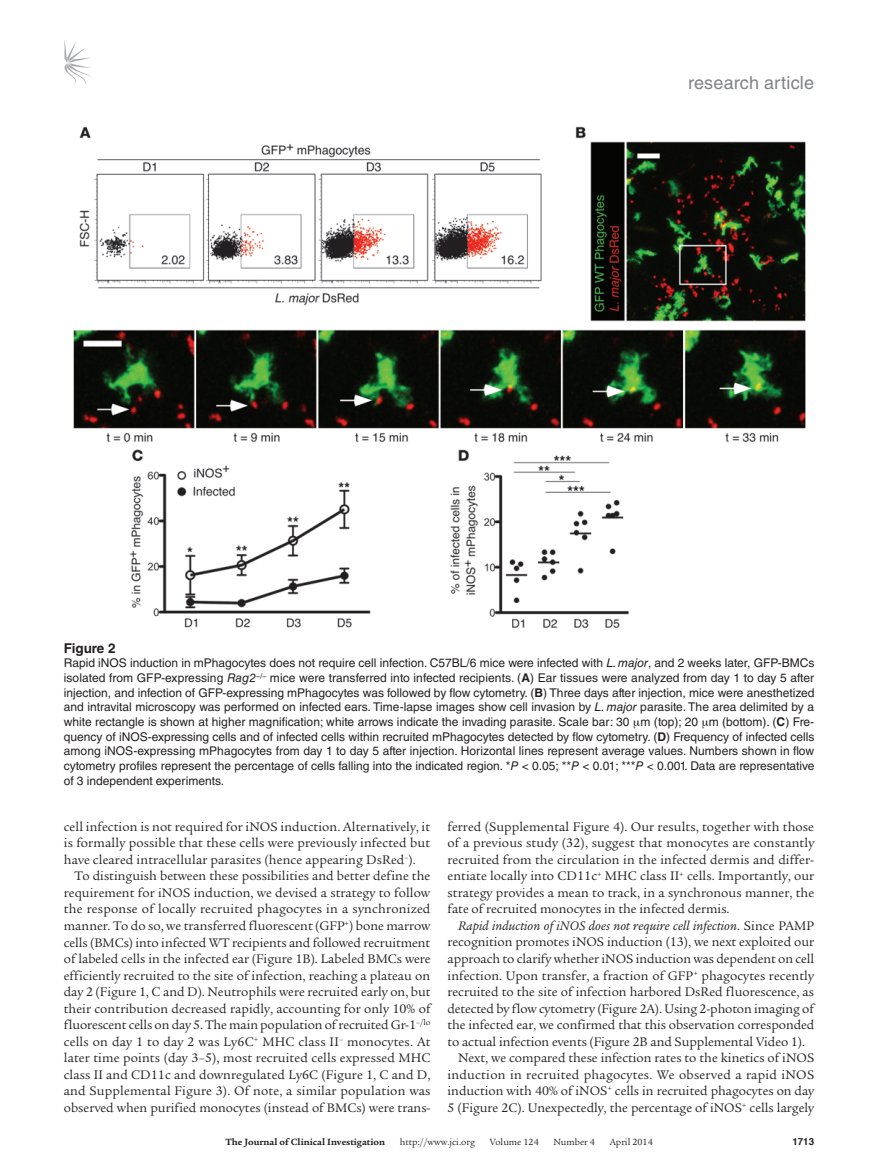
<style>
.page{position:relative;width:878px;height:1175px;background:#fff}
.page>*{position:absolute;margin:0;border:0;box-sizing:border-box;transform-origin:0 0}
.t1{font:18px "Helvetica LT Std";letter-spacing:.01em;color:#808285}
.t2{font:13.5px/16.5px "Legacy Serif Std";color:#231f20;text-align:justify}
.t3{font:italic 13.5px "Legacy Serif Std";letter-spacing:.005em;color:#231f20}
.t4{font:13.5px "Legacy Serif Std";letter-spacing:.02em;color:#231f20}
.t5{font:700 13.5px "Helvetica LT Std";color:#231f20}
.t6{font:12px/14.7px "Helvetica LT Std";color:#231f20;text-align:justify}
.t7{font:9.75px "Legacy Serif Std";color:#231f20}
.t8{font:700 9.75px "Legacy Serif Std";color:#231f20}
.t9{font:700 9.75px "Helvetica";color:#231f20}
.s1{font-style:italic}
.s2{font-weight:700}
.s3{font-style:normal}
</style>
<div class="page">
<svg style="left:64px;top:40px;width:27px;height:45px"></svg>
<img style="left:73px;top:126px;width:733px;height:503px">
<h1 class="t1" style="left:688px;top:73px;width:127px">research article</h1>
<p class="t5" style="left:64px;top:640px;width:53px">Figure 2</p>
<p class="t6" style="left:64px;top:656px;width:752px">Rapid iNOS induction in mPhagocytes does not require cell infection. C57BL/6 mice were infected with <span class="s1">L. major</span>, and 2 weeks later, GFP-BMCs isolated from GFP-expressing <span class="s1">Rag2</span><sup>–/–</sup> mice were transferred into infected recipients. (<span class="s2">A</span>) Ear tissues were analyzed from day 1 to day 5 after injection, and infection of GFP-expressing mPhagocytes was followed by flow cytometry. (<span class="s2">B</span>) Three days after injection, mice were anesthetized and intravital microscopy was performed on infected ears. Time-lapse images show cell invasion by <span class="s1">L. major</span> parasite. The area delimited by a white rectangle is shown at higher magnification; white arrows indicate the invading parasite. Scale bar: 30 m (top); 20 m (bottom). (<span class="s2">C</span>) Fre&shy;quency of iNOS-expressing cells and of infected cells within recruited mPhagocytes detected by flow cytometry. (<span class="s2">D</span>) Frequency of infected cells among iNOS-expressing mPhagocytes from day 1 to day 5 after injection. Horizontal lines represent average values. Numbers shown in flow cytometry profiles represent the percentage of cells falling into the indicated region. *<span class="s1">P</span> &lt; 0.05; **<span class="s1">P</span> &lt; 0.01; ***<span class="s1">P</span> &lt; 0.001. Data are representative of 3 independent experiments.</p>
<p class="t2" style="left:64px;top:818px;width:368px">cell infection is not required for iNOS induction. Alternatively, it is formally possible that these cells were previously infected but have cleared intracellular parasites (hence appearing DsRed<sup>–</sup>).</p>
<p class="t2" style="left:64px;top:868px;width:368px;text-indent:11px">To distinguish between these possibilities and better define the requirement for iNOS induction, we devised a strategy to follow the response of locally recruited phagocytes in a synchronized manner. To do so, we transferred fluorescent (GFP<sup>+</sup>) bone marrow cells (BMCs) into infected WT recipients and followed recruitment of labeled cells in the infected ear (Figure 1B). Labeled BMCs were efficiently recruited to the site of infection, reaching a plateau on day 2 (Figure 1, C and D). Neutrophils were recruited early on, but their contribution decreased rapidly, accounting for only 10% of fluorescent cells on day 5. The main population of recruited Gr-1<sup>–/lo </sup>cells on day 1 to day 2 was Ly6C<sup>+</sup> MHC class II<sup>–</sup> monocytes. At later time points (day 3–5), most recruited cells expressed MHC class II and CD11c and downregulated Ly6C (Figure 1, C and D, and Supplemental Figure 3). Of note, a similar population was observed when purified monocytes (instead of BMCs) were trans-</p>
<p class="t2" style="left:447px;top:818px;width:368px">ferred (Supplemental Figure 4). Our results, together with those of a previous study (32), suggest that monocytes are constantly recruited from the circulation in the infected dermis and differ&shy;entiate locally into CD11c<sup>+</sup> MHC class II<sup>+</sup> cells. Importantly, our strategy provides a mean to track, in a synchronous manner, the fate of recruited monocytes in the infected dermis.</p>
<p class="t3" style="left:458px;top:918px;width:357px">Rapid induction of iNOS does not require cell infection<span class="s3">. Since PAMP</span></p>
<p class="t2" style="left:447px;top:934px;width:368px">recognition promotes iNOS induction (13), we next exploited our</p>
<p class="t2" style="left:447px;top:950px;width:368px">approach to clarify whether iNOS induction was dependent on cell</p>
<p class="t2" style="left:447px;top:967px;width:368px">infection. Upon transfer, a fraction of GFP<sup>+</sup> phagocytes recently</p>
<p class="t2" style="left:447px;top:983px;width:368px">recruited to the site of infection harbored DsRed fluorescence, as</p>
<p class="t2" style="left:447px;top:1000px;width:368px">detected by flow cytometry (Figure 2A). Using 2-photon imaging of</p>
<p class="t2" style="left:447px;top:1016px;width:368px">the infected ear, we confirmed that this observation corresponded</p>
<p class="t2" style="left:447px;top:1033px;width:359px">to actual infection events (Figure 2B and Supplemental Video 1).</p>
<p class="t2" style="left:458px;top:1049px;width:357px">Next, we compared these infection rates to the kinetics of iNOS</p>
<p class="t4" style="left:447px;top:1066px;width:368px">induction in recruited phagocytes. We observed a rapid iNOS</p>
<p class="t2" style="left:447px;top:1082px;width:368px">induction with 40% of iNOS<sup>+</sup> cells in recruited phagocytes on day</p>
<p class="t2" style="left:447px;top:1099px;width:368px">5 (Figure 2C). Unexpectedly, the percentage of iNOS<sup>+</sup> cells largely</p>
<p class="t8" style="left:225px;top:1135px;width:161px">The Journal of Clinical Investigation</p>
<p class="t7" style="left:400px;top:1136px;width:77px">http://www.jci.org</p>
<p class="t7" style="left:489px;top:1136px;width:50px">Volume 124</p>
<p class="t7" style="left:553px;top:1136px;width:43px">Number 4</p>
<p class="t7" style="left:609px;top:1136px;width:45px">April 2014</p>
<p class="t9" style="left:792px;top:1133px;width:23px">1713</p>
</div>
